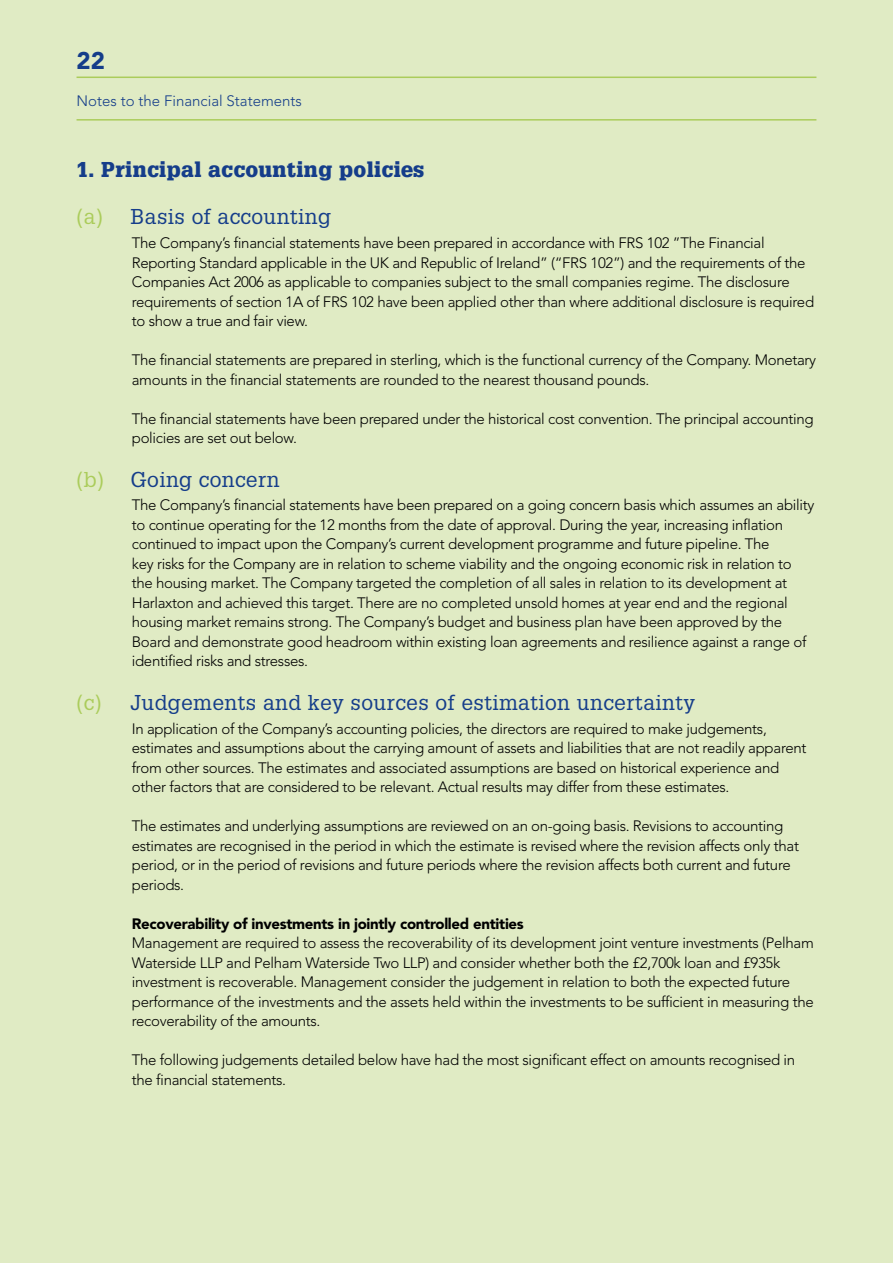
<style>
.page{position:relative;width:893px;height:1263px;background:#e0ebc4}
.page>*{position:absolute;margin:0;border:0;box-sizing:border-box;transform-origin:0 0}
.t1{font:900 24px "Avenir LT Std";color:#153d8a}
.t2{font:21px "Glypha LT Std";letter-spacing:.02em;color:#153d8a}
.t3{font:900 21px "Glypha LT Std";letter-spacing:.02em;color:#153d8a}
.t4{font:300 15px/19.5px "Avenir LT Std";letter-spacing:-.02em;color:#000}
.t5{font:900 15px "Avenir LT Std";letter-spacing:-.02em;color:#000}
.t6{font:300 15px "Avenir LT Std";color:#153d8a}
.s1{color:#abcc5b}
</style>
<div class="page">
<hr style="left:77px;top:119px;width:739px;height:2px;background:#abcc5b">
<hr style="left:77px;top:77px;width:739px;height:1px;background:#abcc5b">
<h1 class="t1" style="left:77px;top:46px;width:30px">22</h1>
<p class="t6" style="left:77px;top:92px;width:227px">Notes to the Financial Statements</p>
<h2 class="t3" style="left:77px;top:156px;width:349px">1. Principal accounting policies</h2>
<h2 class="t2" style="left:77px;top:204px;width:256px"><span class="s1">(a)</span> Basis of accounting</h2>
<p class="t4" style="left:132px;top:233px;width:684px">The Company’s financial statements have been prepared in accordance with FRS 102 ”The Financial Reporting Standard applicable in the UK and Republic of Ireland” (“FRS 102”) and the requirements of the Companies Act 2006 as applicable to companies subject to the small companies regime. The disclosure requirements of section 1A of FRS 102 have been applied other than where additional disclosure is required to show a true and fair view.</p>
<p class="t4" style="left:132px;top:350px;width:686px">The financial statements are prepared in sterling, which is the functional currency of the Company. Monetary amounts in the financial statements are rounded to the nearest thousand pounds.</p>
<p class="t4" style="left:132px;top:409px;width:683px">The financial statements have been prepared under the historical cost convention. The principal accounting policies are set out below.</p>
<h2 class="t2" style="left:77px;top:466px;width:205px"><span class="s1">(b)</span> Going concern</h2>
<p class="t4" style="left:132px;top:496px;width:684px">The Company’s financial statements have been prepared on a going concern basis which assumes an ability to continue operating for the 12 months from the date of approval. During the year, increasing inflation continued to impact upon the Company’s current development programme and future pipeline. The<br>key risks for the Company are in relation to scheme viability and the ongoing economic risk in relation to the housing market. The Company targeted the completion of all sales in relation to its development at Harlaxton and achieved this target. There are no completed unsold homes at year end and the regional housing market remains strong. The Company’s budget and business plan have been approved by the Board and demonstrate good headroom within existing loan agreements and resilience against a range of identified risks and stresses.</p>
<h2 class="t2" style="left:77px;top:690px;width:620px"><span class="s1">(c)</span> Judgements and key sources of estimation uncertainty</h2>
<p class="t4" style="left:132px;top:719px;width:676px">In application of the Company’s accounting policies, the directors are required to make judgements, estimates and assumptions about the carrying amount of assets and liabilities that are not readily apparent from other sources. The estimates and associated assumptions are based on historical experience and other factors that are considered to be relevant. Actual results may differ from these estimates.</p>
<p class="t4" style="left:132px;top:816px;width:669px">The estimates and underlying assumptions are reviewed on an on-going basis. Revisions to accounting estimates are recognised in the period in which the estimate is revised where the revision affects only that period, or in the period of revisions and future periods where the revision affects both current and future periods.</p>
<p class="t5" style="left:132px;top:914px;width:394px">Recoverability of investments in jointly controlled entities</p>
<p class="t4" style="left:132px;top:933px;width:683px">Management are required to assess the recoverability of its development joint venture investments (Pelham Waterside LLP and Pelham Waterside Two LLP) and consider whether both the £2,700k loan and £935k investment is recoverable. Management consider the judgement in relation to both the expected future performance of the investments and the assets held within the investments to be sufficient in measuring the recoverability of the amounts.</p>
<p class="t4" style="left:132px;top:1050px;width:665px">The following judgements detailed below have had the most significant effect on amounts recognised in the financial statements.</p>
</div>
